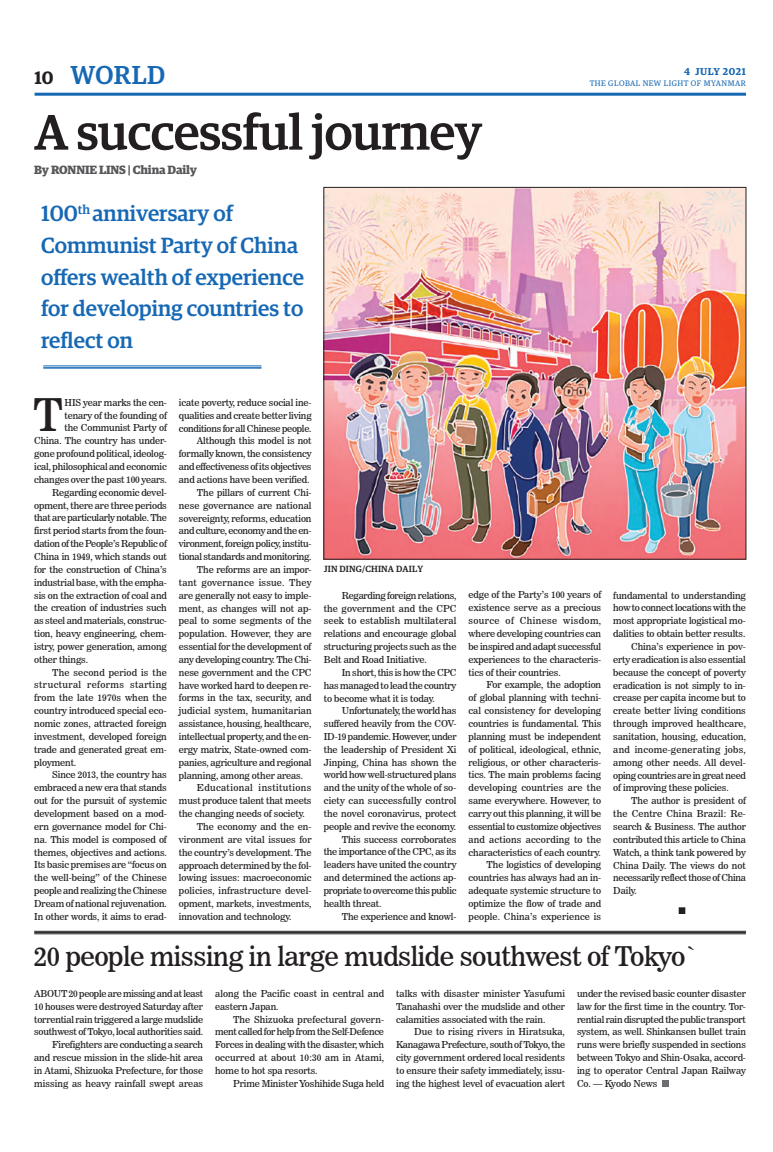
<style>
.page{position:relative;width:773px;height:1152px;background:#fff}
.page>*{position:absolute;margin:0;border:0;box-sizing:border-box;transform-origin:0 0}
.Brief_Head{font:500 50px "Guardian Egyp";letter-spacing:-.01em;color:#231f20}
._2nd_Body{font:44.8px "News 706 BT Roman C";color:#231f20}
._2_Clm_Head{font:27px "News 706 BT Roman C";letter-spacing:-.02em;color:#231f20}
.t1{font:500 26px "Guardian Egyp";letter-spacing:.02em;color:#1768b4}
.t2{font:500 22px/31.8px "Guardian Egyp";color:#1768b4}
.t3{font:600 18px "Guardian Egyp";color:#231f20}
.Sub_Body{font:700 12px "Guardian Egyp";letter-spacing:-.01em;color:#57585a}
.t4{font:600 10px "Guardian Egyp";letter-spacing:.06em;color:#1768b4}
._2nd_Body-2{font:9.5px/12.9px "News 706 BT Roman C";letter-spacing:-.01em;color:#231f20;text-align:justify}
.Normal_Para{font:9.5px/12.9px "News 706 BT Roman C";letter-spacing:-.02em;color:#231f20;text-align:justify}
._2nd_Body-3{font:9.5px/12.9px "News 706 BT Roman C";letter-spacing:.01em;color:#231f20}
.t5{font:500 9px "Guardian Egyp";letter-spacing:.02em;color:#231f20}
.t6{font:8px "Guardian Egyp";letter-spacing:.06em;color:#1768b4}
</style>
<div class="page">
<hr style="left:35px;top:93px;width:711px;height:3px;background:#1768b4">
<img style="left:326px;top:189px;width:418px;height:368px">
<div style="left:662px;top:1080px;width:6px;height:7px;background:#6c6d70"></div>
<hr style="left:34px;top:931px;width:712px;height:1px;background:#231f20">
<hr style="left:34px;top:932px;width:712px;height:1px;background:#231f20">
<hr style="left:34px;top:934px;width:712px;height:1px;background:#231f20">
<svg style="left:679px;top:908px;width:6px;height:6px"></svg>
<hr style="left:43px;top:366px;width:218px;height:1px;background:#1768b4">
<hr style="left:43px;top:367px;width:218px;height:2px;background:#1768b4">
<h3 class="t1" style="left:70px;top:57px;width:96px">WORLD</h3>
<h3 class="t3" style="left:35px;top:65px;width:21px">10</h3>
<p class="t4" style="left:684px;top:64px;width:63px">4 JULY 2021</p>
<p class="t6" style="left:589px;top:78px;width:158px">THE GLOBAL NEW LIGHT OF MYANMAR</p>
<p class="Brief_Head" style="left:34px;top:96px;width:449px">A successful journey</p>
<p class="Sub_Body" style="left:34px;top:161px;width:164px">By RONNIE LINS | China Daily</p>
<p class="t2" style="left:41px;top:196px;width:264px">100<sup>th</sup> anniversary of<br>Communist Party of China offers wealth of experience for developing countries to reflect on</p>
<p class="_2nd_Body-2" style="left:34px;top:396px;width:134px;text-align:right">HIS year marks the cen&shy;tenary of the founding of<br>the Communist Party of<br>China. The country has under&shy;gone profound political, ideolog&shy;ical, philosophical and economic changes over the past 100 years.</p>
<p class="_2nd_Body-2" style="left:34px;top:486px;width:134px;text-indent:18px">Regarding economic devel&shy;opment, there are three periods that are particularly notable. The first period starts from the foun&shy;dation of the People’s Republic of China in 1949, which stands out for the construction of China’s industrial base, with the empha&shy;sis on the extraction of coal and the creation of industries such as steel and materials, construc&shy;tion, heavy engineering, chem&shy;istry, power generation, among other things.</p>
<p class="_2nd_Body-2" style="left:34px;top:666px;width:134px;text-indent:18px">The second period is the structural reforms starting from the late 1970s when the country introduced special eco&shy;nomic zones, attracted foreign investment, developed foreign trade and generated great em&shy;ployment.</p>
<p class="_2nd_Body-2" style="left:34px;top:769px;width:134px;text-indent:18px">Since 2013, the country has embraced a new era that stands out for the pursuit of systemic development based on a mod&shy;ern governance model for Chi&shy;na. This model is composed of themes, objectives and actions.<br>Its basic premises are “focus on the well-being” of the Chinese people and realizing the Chinese Dream of national rejuvenation.<br>In other words, it aims to erad-</p>
<p class="_2nd_Body" style="left:33px;top:388px;width:32px">T</p>
<p class="_2nd_Body-2" style="left:179px;top:396px;width:134px">icate poverty, reduce social ine&shy;qualities and create better living conditions for all Chinese people.</p>
<p class="_2nd_Body-2" style="left:179px;top:435px;width:134px;text-indent:18px">Although this model is not formally known, the consistency and effectiveness of its objectives and actions have been verified.</p>
<p class="_2nd_Body-2" style="left:179px;top:486px;width:134px;text-indent:18px">The pillars of current Chi&shy;nese governance are national sovereignty, reforms, education and culture, economy and the en&shy;vironment, foreign policy, institu&shy;tional standards and monitoring.</p>
<p class="_2nd_Body-2" style="left:179px;top:563px;width:134px;text-indent:18px">The reforms are an impor&shy;tant governance issue. They are generally not easy to imple&shy;ment, as changes will not ap&shy;peal to some segments of the population. However, they are essential for the development of any developing country. The Chi&shy;nese government and the CPC have worked hard to deepen re&shy;forms in the tax, security, and judicial system, humanitarian assistance, housing, healthcare, intellectual property, and the en&shy;ergy matrix, State-owned com&shy;panies, agriculture and regional planning, among other areas.</p>
<p class="_2nd_Body-2" style="left:179px;top:782px;width:134px;text-indent:18px">Educational institutions must produce talent that meets the changing needs of society.</p>
<p class="_2nd_Body-2" style="left:179px;top:820px;width:134px;text-indent:18px">The economy and the en&shy;vironment are vital issues for the country’s development. The approach determined by the fol&shy;lowing issues: macroeconomic policies, infrastructure devel&shy;opment, markets, investments, innovation and technology.</p>
<p class="t5" style="left:324px;top:563px;width:101px">JIN DING/CHINA DAILY</p>
<p class="_2nd_Body-2" style="left:324px;top:589px;width:134px;text-indent:18px">Regarding foreign relations, the government and the CPC seek to establish multilateral relations and encourage global structuring projects such as the Belt and Road Initiative.</p>
<p class="_2nd_Body-2" style="left:324px;top:666px;width:134px;text-indent:18px">In short, this is how the CPC has managed to lead the country to become what it is today.</p>
<p class="_2nd_Body-2" style="left:324px;top:705px;width:134px;text-indent:18px">Unfortunately, the world has suffered heavily from the COV-ID-19 pandemic. However, under the leadership of President Xi Jinping, China has shown the world how well-structured plans and the unity of the whole of so&shy;ciety can successfully control the novel coronavirus, protect people and revive the economy.</p>
<p class="_2nd_Body-2" style="left:324px;top:833px;width:134px;text-indent:18px">This success corroborates the importance of the CPC, as its leaders have united the country and determined the actions ap&shy;propriate to overcome this public health threat.</p>
<p class="_2nd_Body-2" style="left:342px;top:910px;width:116px">The experience and knowl-</p>
<p class="_2nd_Body-2" style="left:468px;top:589px;width:134px">edge of the Party’s 100 years of existence serve as a precious source of Chinese wisdom, where developing countries can be inspired and adapt successful experiences to the characteris&shy;tics of their countries.</p>
<p class="_2nd_Body-2" style="left:468px;top:679px;width:134px;text-indent:18px">For example, the adoption of global planning with techni&shy;cal consistency for developing countries is fundamental. This planning must be independent of political, ideological, ethnic, religious, or other characteris&shy;tics. The main problems facing developing countries are the same everywhere. However, to carry out this planning, it will be essential to customize objectives and actions according to the characteristics of each country.</p>
<p class="_2nd_Body-2" style="left:468px;top:859px;width:134px;text-indent:18px">The logistics of developing countries has always had an in&shy;adequate systemic structure to optimize the flow of trade and people. China’s experience is</p>
<p class="_2nd_Body-2" style="left:613px;top:589px;width:134px">fundamental to understanding how to connect locations with the most appropriate logistical mo&shy;dalities to obtain better results.</p>
<p class="_2nd_Body-2" style="left:613px;top:640px;width:134px;text-indent:18px">China’s experience in pov&shy;erty eradication is also essential because the concept of poverty eradication is not simply to in&shy;crease per capita income but to create better living conditions through improved healthcare, sanitation, housing, education, and income-generating jobs, among other needs. All devel&shy;oping countries are in great need of improving these policies.</p>
<p class="_2nd_Body-2" style="left:613px;top:794px;width:134px;text-indent:18px">The author is president of the Centre China Brazil: Re&shy;search &amp; Business. The author contributed this article to China Watch, a think tank powered by China Daily. The views do not necessarily reflect those of China Daily.</p>
<p class="_2_Clm_Head" style="left:34px;top:940px;width:665px">20 people missing in large mudslide southwest of Tokyo`</p>
<p class="Normal_Para" style="left:34px;top:987px;width:170px">ABOUT 20 people are missing and at least 10 houses were destroyed Saturday after torrential rain triggered a large mudslide southwest of Tokyo, local authorities said.</p>
<p class="_2nd_Body-2" style="left:34px;top:1038px;width:170px;text-indent:18px">Firefighters are conducting a search and rescue mission in the slide-hit area in Atami, Shizuoka Prefecture, for those missing as heavy rainfall swept areas</p>
<p class="_2nd_Body-3" style="left:215px;top:987px;width:170px">along the Pacific coast in central and eastern Japan.</p>
<p class="_2nd_Body-2" style="left:215px;top:1013px;width:170px;text-indent:18px">The Shizuoka prefectural govern&shy;ment called for help from the Self-Defence Forces in dealing with the disaster, which occurred at about 10:30 am in Atami, home to hot spa resorts.</p>
<p class="_2nd_Body-2" style="left:233px;top:1077px;width:152px">Prime Minister Yoshihide Suga held</p>
<p class="_2nd_Body-2" style="left:396px;top:987px;width:170px">talks with disaster minister Yasufumi Tanahashi over the mudslide and other calamities associated with the rain.</p>
<p class="_2nd_Body-2" style="left:396px;top:1026px;width:170px;text-indent:18px">Due to rising rivers in Hiratsuka, Kanagawa Prefecture, south of Tokyo, the city government ordered local residents to ensure their safety immediately, issu&shy;ing the highest level of evacuation alert</p>
<p class="_2nd_Body-2" style="left:577px;top:987px;width:170px">under the revised basic counter disaster law for the first time in the country. Tor&shy;rential rain disrupted the public transport system, as well. Shinkansen bullet train runs were briefly suspended in sections between Tokyo and Shin-Osaka, accord&shy;ing to operator Central Japan Railway Co. — Kyodo News</p>
</div>
